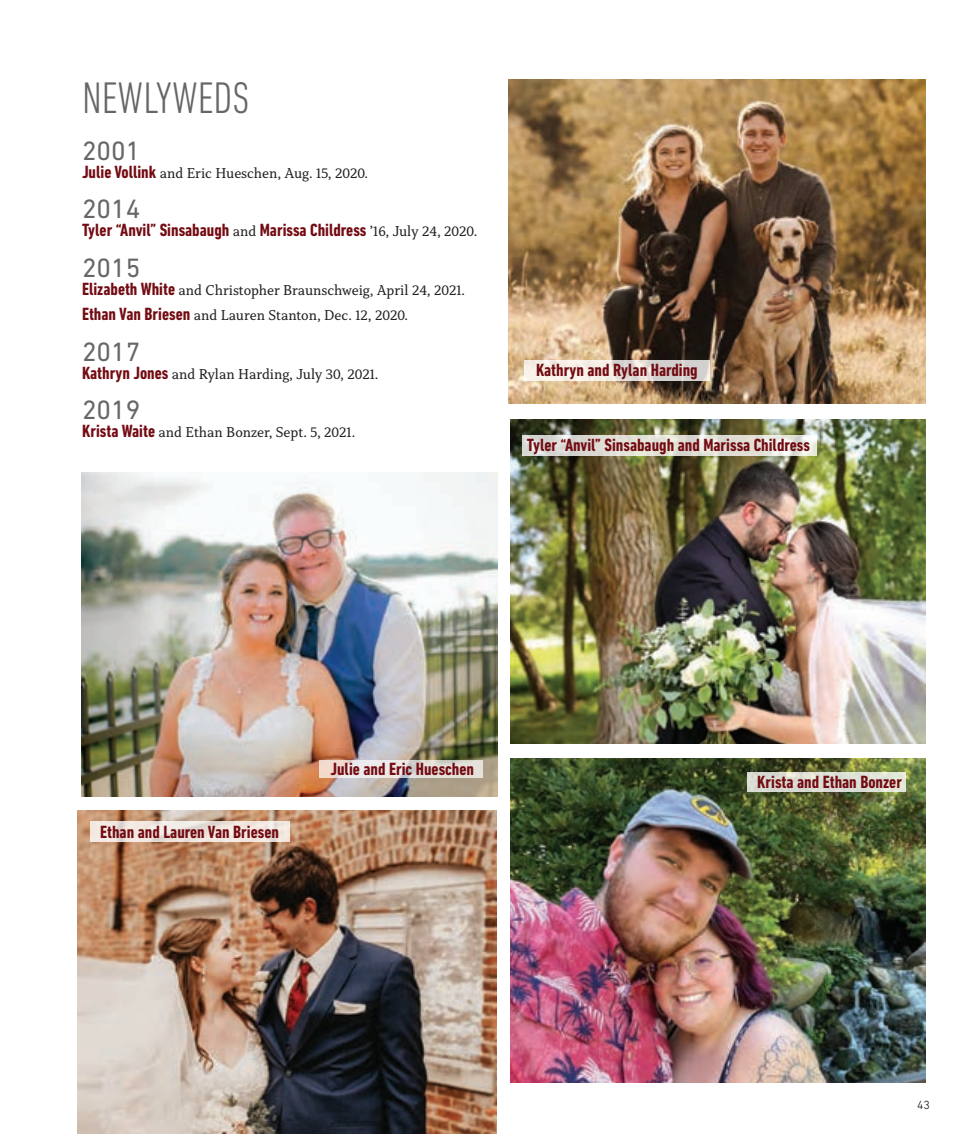
<style>
.page{position:relative;width:972px;height:1134px;background:#fff}
.page>*{position:absolute;margin:0;border:0;box-sizing:border-box;transform-origin:0 0}
.t1{font:300 condensed 45px "DIN Next LT Pro";color:#666}
.t2{font:27px "DIN Next LT Pro";color:#666}
.t3{font:700 condensed 18px "DIN Next LT Pro";color:#730b12}
.t4{font:15px/25.5px "Capitolina";color:#231f20}
.t5{font:300 12px "DIN Next LT Pro";color:#000}
.s1{font-family:"DIN Next LT Pro";font-weight:700;font-stretch:condensed;font-size:18px;color:#730b12}
.s2{font-family:"Capitolina";font-weight:400;font-stretch:normal;font-size:15px;color:#231f20}
</style>
<div class="page">
<img style="left:511px;top:420px;width:415px;height:324px">
<svg style="left:522px;top:435px;width:294px;height:21px;background:#e1e1da"></svg>
<img style="left:78px;top:810px;width:419px;height:324px">
<svg style="left:91px;top:821px;width:199px;height:21px;background:#eee5de"></svg>
<img style="left:509px;top:80px;width:416px;height:324px">
<svg style="left:524px;top:360px;width:186px;height:21px;background:#e7e2dd"></svg>
<img style="left:511px;top:758px;width:414px;height:324px">
<svg style="left:747px;top:772px;width:159px;height:20px;background:#dcdfd5"></svg>
<img style="left:81px;top:472px;width:416px;height:324px">
<svg style="left:320px;top:760px;width:163px;height:18px;background:#e6e0dc"></svg>
<h1 class="t1" style="left:82px;top:73px;width:169px">NEWLYWEDS</h1>
<h2 class="t2" style="left:82px;top:135px;width:60px">2001</h2>
<p class="t4" style="left:82px;top:160px;width:288px"><span class="s1">Julie Vollink</span> and Eric Hueschen, Aug. 15, 2020.</p>
<h2 class="t2" style="left:82px;top:193px;width:60px">2014</h2>
<p class="t3" style="left:82px;top:220px;width:397px">Tyler “Anvil” Sinsabaugh <span class="s2">and</span> Marissa Childress <span class="s2">’16, July 24, 2020.</span></p>
<h2 class="t2" style="left:82px;top:252px;width:60px">2015</h2>
<p class="t4" style="left:82px;top:277px;width:385px"><span class="s1">Elizabeth White</span> and Christopher Braunschweig, April 24, 2021.<br><span class="s1">Ethan Van Briesen</span> and Lauren Stanton, Dec. 12, 2020.</p>
<h2 class="t2" style="left:82px;top:336px;width:60px">2017</h2>
<p class="t4" style="left:82px;top:361px;width:298px"><span class="s1">Kathryn Jones</span> and Rylan Harding, July 30, 2021.</p>
<h2 class="t2" style="left:82px;top:394px;width:60px">2019</h2>
<p class="t4" style="left:82px;top:420px;width:275px"><span class="s1">Krista Waite</span> and Ethan Bonzer, Sept. 5, 2021.</p>
<p class="t3" style="left:536px;top:359px;width:163px">Kathryn and Rylan Harding</p>
<p class="t3" style="left:527px;top:435px;width:285px">Tyler “Anvil” Sinsabaugh and Marissa Childress</p>
<p class="t3" style="left:100px;top:822px;width:180px">Ethan and Lauren Van Briesen</p>
<p class="t3" style="left:331px;top:759px;width:145px">Julie and Eric Hueschen</p>
<p class="t3" style="left:757px;top:771px;width:146px">Krista and Ethan Bonzer</p>
<p class="t5" style="left:917px;top:1098px;width:14px">43</p>
</div>
